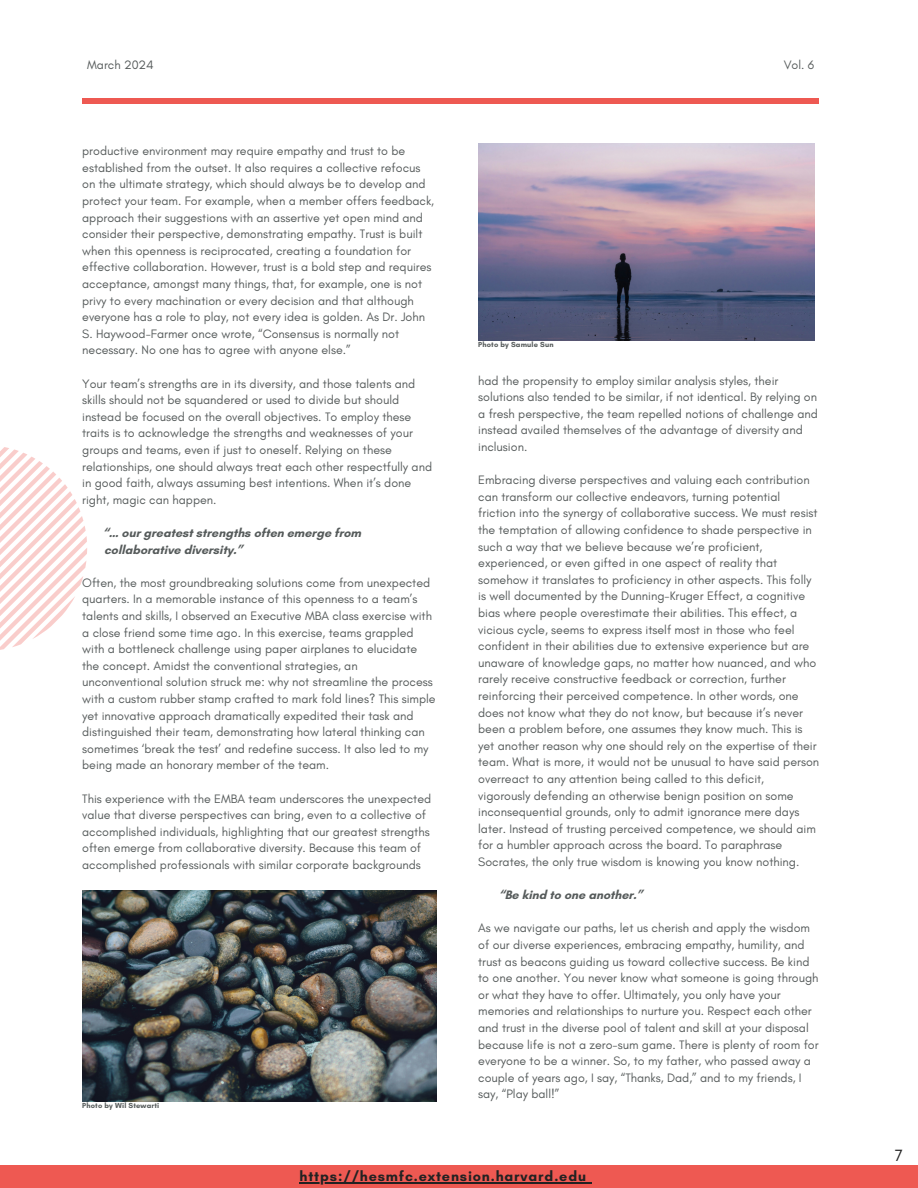
<style>
.page{position:relative;width:918px;height:1188px;background:#fff}
.page>*{position:absolute;margin:0;border:0;box-sizing:border-box;transform-origin:0 0}
.t1{font:16.65px "Glacial Indifference";color:#222}
.t2{font:700 14.4px "Glacial Indifference";letter-spacing:.06em;color:#222}
.t3{font:12.45px/16.6px "Glacial Indifference";color:#565b5b}
.t4{font:700 12.45px/16.6px "Glacial Indifference";color:#565b5b}
.t5{font:700 7.5px "Glacial Indifference";letter-spacing:.02em;color:#565b5b}
</style>
<div class="page">
<div style="left:0;top:1165px;width:918px;height:23px;background:#ee5952"></div>
<div style="left:82px;top:98px;width:737px;height:5px;background:#ee5952"></div>
<svg style="left:0;top:447px;width:87px;height:203px"></svg>
<img style="left:82px;top:890px;width:355px;height:212px">
<img style="left:478px;top:144px;width:337px;height:197px">
<hr style="left:300px;top:1182px;width:287px;height:2px;background:#222">
<p class="t3" style="left:87px;top:57px;width:68px">March 2024</p>
<p class="t3" style="left:784px;top:57px;width:32px">Vol. 6</p>
<p class="t3" style="left:82px;top:142px;width:353px">productive environment may require empathy and trust to be established from the outset. It also requires a collective refocus on the ultimate strategy, which should always be to develop and protect your team. For example, when a member offers feedback, approach their suggestions with an assertive yet open mind and consider their perspective, demonstrating empathy. Trust is built when this openness is reciprocated, creating a foundation for effective collaboration. However, trust is a bold step and requires acceptance, amongst many things, that, for example, one is not privy to every machination or every decision and that although everyone has a role to play, not every idea is golden. As Dr. John S. Haywood-Farmer once wrote, “Consensus is normally not necessary. No one has to agree with anyone else.”</p>
<p class="t3" style="left:82px;top:375px;width:351px">Your team’s strengths are in its diversity, and those talents and skills should not be squandered or used to divide but should instead be focused on the overall objectives. To employ these traits is to acknowledge the strengths and weaknesses of your groups and teams, even if just to oneself. Relying on these relationships, one should always treat each other respectfully and in good faith, always assuming best intentions. When it’s done right, magic can happen.</p>
<p class="t4" style="left:102px;top:524px;width:260px">“… our greatest strengths often emerge from collaborative diversity.”</p>
<p class="t3" style="left:82px;top:574px;width:355px">Often, the most groundbreaking solutions come from unexpected quarters. In a memorable instance of this openness to a team’s talents and skills, I observed an Executive MBA class exercise with a close friend some time ago. In this exercise, teams grappled with a bottleneck challenge using paper airplanes to elucidate the concept. Amidst the conventional strategies, an unconventional solution struck me: why not streamline the process with a custom rubber stamp crafted to mark fold lines? This simple yet innovative approach dramatically expedited their task and distinguished their team, demonstrating how lateral thinking can sometimes ‘break the test’ and redefine success. It also led to my being made an honorary member of the team.</p>
<p class="t3" style="left:82px;top:790px;width:351px">This experience with the EMBA team underscores the unexpected value that diverse perspectives can bring, even to a collective of accomplished individuals, highlighting that our greatest strengths often emerge from collaborative diversity. Because this team of accomplished professionals with similar corporate backgrounds</p>
<p class="t5" style="left:82px;top:1101px;width:79px">Photo by Wil Stewarti</p>
<p class="t5" style="left:478px;top:340px;width:77px">Photo by Samule Sun</p>
<p class="t3" style="left:478px;top:372px;width:341px">had the propensity to employ similar analysis styles, their solutions also tended to be similar, if not identical. By relying on a fresh perspective, the team repelled notions of challenge and instead availed themselves of the advantage of diversity and inclusion.</p>
<p class="t3" style="left:478px;top:471px;width:343px">Embracing diverse perspectives and valuing each contribution can transform our collective endeavors, turning potential friction into the synergy of collaborative success. We must resist the temptation of allowing confidence to shade perspective in such a way that we believe because we’re proficient, experienced, or even gifted in one aspect of reality that somehow it translates to proficiency in other aspects. This folly is well documented by the Dunning-Kruger Effect, a cognitive bias where people overestimate their abilities. This effect, a vicious cycle, seems to express itself most in those who feel confident in their abilities due to extensive experience but are unaware of knowledge gaps, no matter how nuanced, and who rarely receive constructive feedback or correction, further reinforcing their perceived competence. In other words, one does not know what they do not know, but because it’s never been a problem before, one assumes they know much. This is yet another reason why one should rely on the expertise of their team. What is more, it would not be unusual to have said person overreact to any attention being called to this deficit, vigorously defending an otherwise benign position on some inconsequential grounds, only to admit ignorance mere days later. Instead of trusting perceived competence, we should aim for a humbler approach across the board. To paraphrase Socrates, the only true wisdom is knowing you know nothing.</p>
<p class="t4" style="left:498px;top:887px;width:146px">“Be kind to one another.”</p>
<p class="t3" style="left:478px;top:920px;width:342px">As we navigate our paths, let us cherish and apply the wisdom of our diverse experiences, embracing empathy, humility, and trust as beacons guiding us toward collective success. Be kind to one another. You never know what someone is going through or what they have to offer. Ultimately, you only have your memories and relationships to nurture you. Respect each other and trust in the diverse pool of talent and skill at your disposal because life is not a zero-sum game. There is plenty of room for everyone to be a winner. So, to my father, who passed away a couple of years ago, I say, “Thanks, Dad,” and to my friends, I say, “Play ball!”</p>
<p class="t2" style="left:300px;top:1168px;width:288px">https://hesmfc.extension.harvard.edu</p>
<h1 class="t1" style="left:895px;top:1145px;width:10px">7</h1>
</div>
